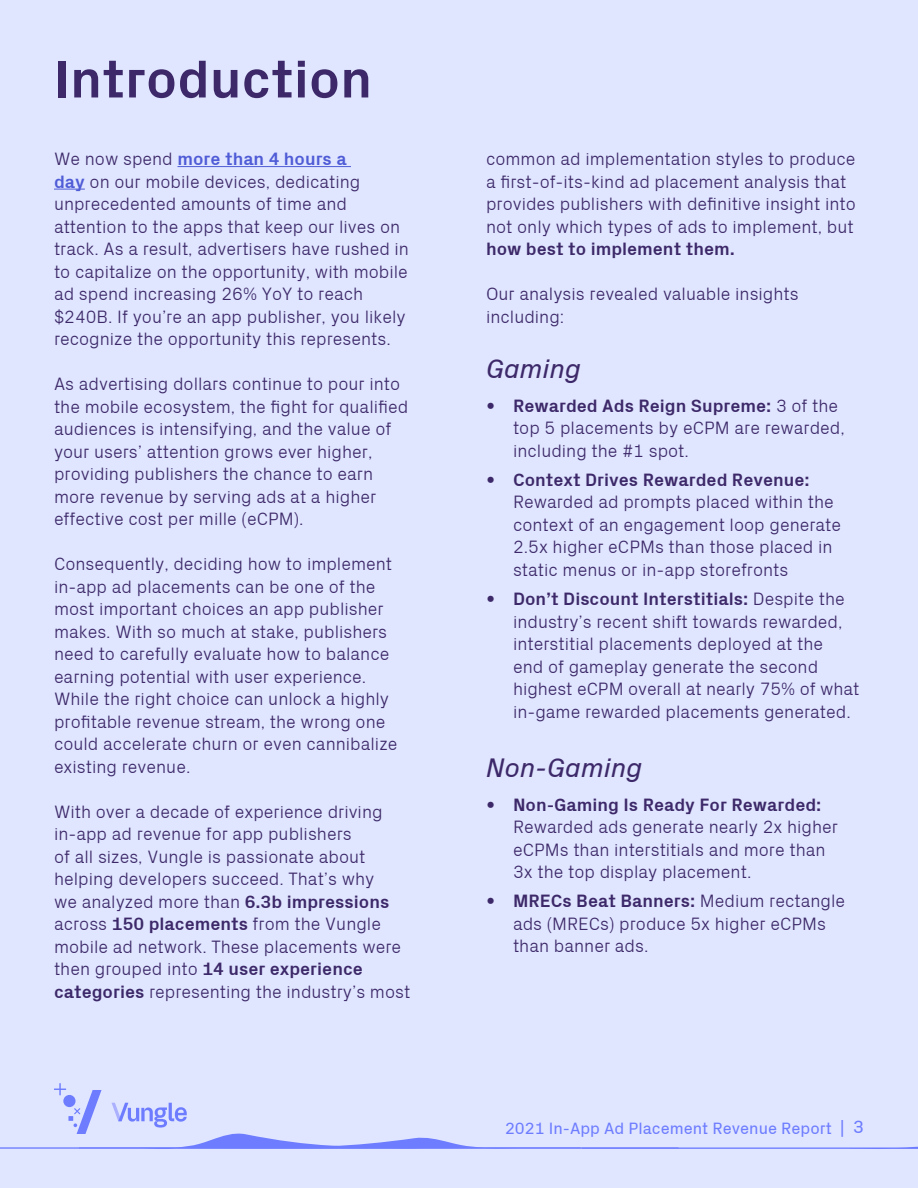
<style>
.page{position:relative;width:918px;height:1188px;background:#e0e6ff}
.page>*{position:absolute;margin:0;border:0;box-sizing:border-box;transform-origin:0 0}
.t1{font:700 54px "Px Grotesk";color:#3d2969}
.t2{font:italic 27px "Px Grotesk";color:#3d2969}
.t3{font:300 18px/22.5px "Px Grotesk";color:#3d2969}
.t4{font:700 18px "Px Grotesk";color:#3d2969}
.t5{font:16.5px "Px Grotesk";color:#6e7dff}
.s1{font-weight:700;color:#4f5cd6}
.s2{font-weight:700}
.s3{font-size:18px}
</style>
<div class="page">
<svg style="left:0;top:1083px;width:918px;height:66px"></svg>
<hr style="left:177px;top:166px;width:174px;height:1px;background:#4f5cd6">
<hr style="left:54px;top:189px;width:31px;height:1px;background:#4f5cd6">
<h1 class="t1" style="left:54px;top:47px;width:320px">Introduction</h1>
<p class="t3" style="left:54px;top:147px;width:357px">We now spend <span class="s1">more than 4 hours a<br>day</span> on our mobile devices, dedicating unprecedented amounts of time and attention to the apps that keep our lives on track. As a result, advertisers have rushed in to capitalize on the opportunity, with mobile ad spend increasing 26% YoY to reach $240B. If you’re an app publisher, you likely recognize the opportunity this represents.</p>
<p class="t3" style="left:54px;top:372px;width:356px">As advertising dollars continue to pour into the mobile ecosystem, the fight for qualified audiences is intensifying, and the value of your users’ attention grows ever higher, providing publishers the chance to earn more revenue by serving ads at a higher effective cost per mille (eCPM).</p>
<p class="t3" style="left:54px;top:552px;width:345px">Consequently, deciding how to implement in-app ad placements can be one of the most important choices an app publisher makes. With so much at stake, publishers need to carefully evaluate how to balance earning potential with user experience.<br>While the right choice can unlock a highly profitable revenue stream, the wrong one could accelerate churn or even cannibalize existing revenue.</p>
<p class="t3" style="left:54px;top:800px;width:358px">With over a decade of experience driving in-app ad revenue for app publishers<br>of all sizes, Vungle is passionate about helping developers succeed. That’s why<br>we analyzed more than <span class="s2">6.3b impressions </span>across <span class="s2">150 placements</span> from the Vungle mobile ad network. These placements were then grouped into <span class="s2">14 user experience categories</span> representing the industry’s most</p>
<p class="t3" style="left:486px;top:147px;width:371px">common ad implementation styles to produce a first-of-its-kind ad placement analysis that provides publishers with definitive insight into not only which types of ads to implement, but</p>
<p class="t4" style="left:486px;top:238px;width:250px">how best to implement them.</p>
<p class="t3" style="left:486px;top:282px;width:314px">Our analysis revealed valuable insights including:</p>
<h2 class="t2" style="left:486px;top:353px;width:97px">Gaming</h2>
<p class="t3" style="left:513px;top:394px;width:333px;text-indent:-27px"><span class="s2">• Rewarded Ads Reign Supreme:</span> 3 of the top 5 placements by eCPM are rewarded, including the #1 spot.</p>
<p class="t4" style="left:486px;top:469px;width:325px">• Context Drives Rewarded Revenue:</p>
<p class="t3" style="left:513px;top:490px;width:330px">Rewarded ad prompts placed within the context of an engagement loop generate 2.5x higher eCPMs than those placed in static menus or in-app storefronts</p>
<p class="t3" style="left:513px;top:587px;width:348px;text-indent:-27px"><span class="s2">• Don’t Discount Interstitials:</span> Despite the industry’s recent shift towards rewarded, interstitial placements deployed at the<br>end of gameplay generate the second highest eCPM overall at nearly 75% of what in-game rewarded placements generated.</p>
<h2 class="t2" style="left:486px;top:752px;width:158px">Non-Gaming</h2>
<p class="t4" style="left:486px;top:794px;width:337px">• Non-Gaming Is Ready For Rewarded:</p>
<p class="t3" style="left:513px;top:815px;width:327px">Rewarded ads generate nearly 2x higher eCPMs than interstitials and more than<br>3x the top display placement.</p>
<p class="t3" style="left:513px;top:889px;width:334px;text-indent:-27px"><span class="s2">• MRECs Beat Banners:</span> Medium rectangle ads (MRECs) produce 5x higher eCPMs than banner ads.</p>
<p class="t5" style="left:505px;top:1118px;width:360px">2021 In-App Ad Placement Revenue Report | <span class="s3">3</span></p>
</div>
